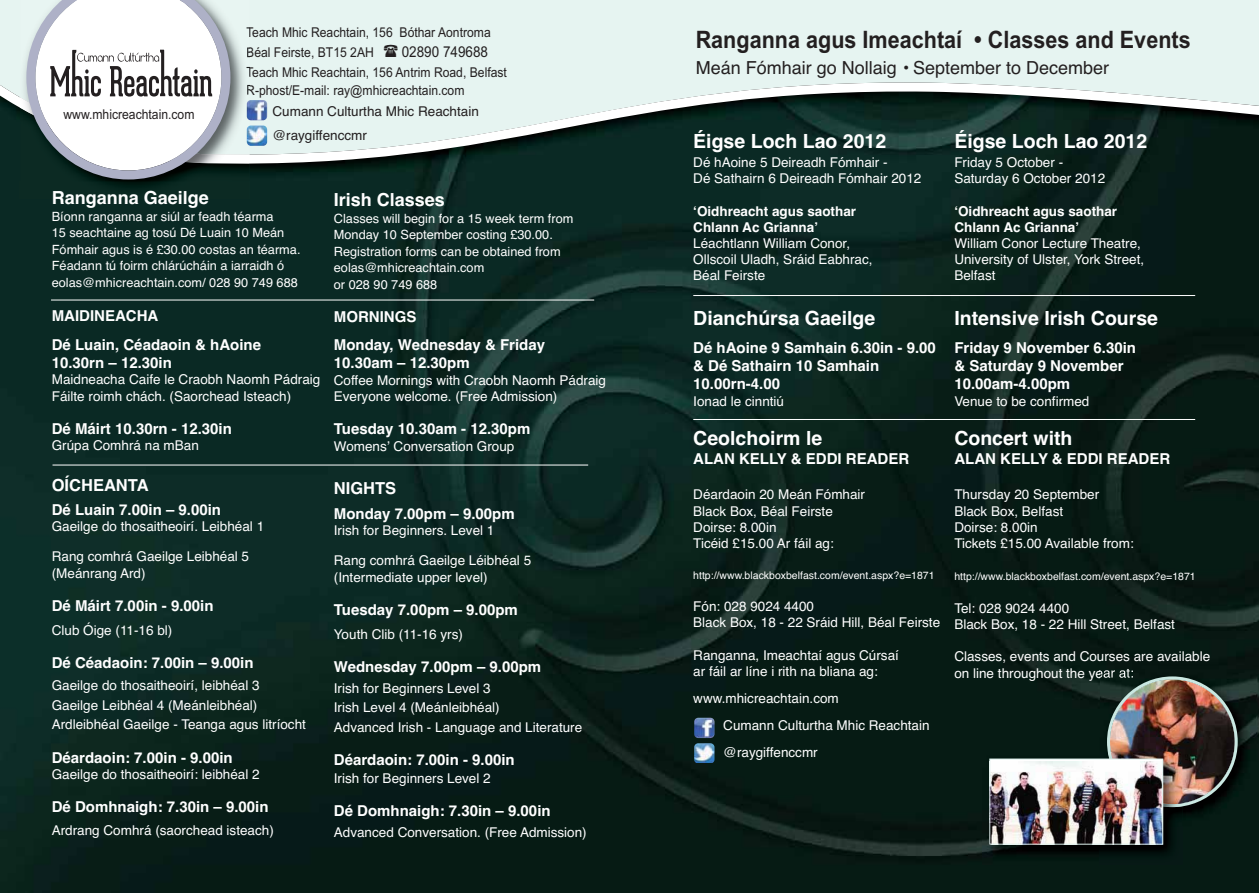
<style>
.page{position:relative;width:1259px;height:893px;background:#fff}
.page>*{position:absolute;margin:0;border:0;box-sizing:border-box;transform-origin:0 0}
.t1{font:700 24px "Arial";color:#231f20;scale:.9 1}
.t2{font:700 19.5px "Helvetica";color:#fff}
.t3{font:18px "Helvetica";color:#231f20}
.t4{font:700 18px "Helvetica";color:#fff}
.t5{font:700 16.5px "Helvetica";color:#fff}
.t6{font:700 15px/18px "Helvetica";color:#fff}
.t7{font:15px "Arial";color:#231f20;scale:.9 1}
.t8{font:13.5px/16.2px "Helvetica";color:#fff}
.t9{font:13.5px/20.2px "Arial";color:#231f20;scale:.9 1}
.t10{font:700 13.5px/16.2px "Helvetica";color:#fff}
.t11{font:13.5px/24px "Helvetica";color:#231f20}
.t12{font:12.75px/16.5px "Helvetica";color:#fff}
.t13{font:10.5px "Helvetica";color:#fff}
</style>
<div class="page">
<img style="left:1px;top:181px;width:1258px;height:712px">
<img style="left:1px;top:169px;width:1258px;height:12px">
<svg style="left:1px;top:0;width:1258px;height:169px;background:#a3b4b0"></svg>
<img style="left:20px;top:164px;width:230px;height:35px">
<img style="left:20px;top:0;width:230px;height:97px">
<img style="left:20px;top:97px;width:230px;height:67px">
<svg style="left:246px;top:27px;width:4px;height:10px"></svg>
<svg style="left:247px;top:47px;width:3px;height:10px"></svg>
<svg style="left:246px;top:67px;width:4px;height:10px"></svg>
<svg style="left:247px;top:85px;width:3px;height:11px"></svg>
<svg style="left:26px;top:0;width:204px;height:179px"></svg>
<hr style="left:52px;top:465px;width:536px;height:1px;background:#fff">
<hr style="left:51px;top:300px;width:543px;height:1px;background:#fff">
<hr style="left:693px;top:295px;width:502px;height:1px;background:#fff">
<hr style="left:693px;top:419px;width:502px;height:1px;background:#fff">
<img style="left:1100px;top:669px;width:157px;height:158px">
<img style="left:1107px;top:676px;width:130px;height:131px">
<img style="left:247px;top:126px;width:20px;height:19px;border-radius:4px">
<img style="left:247px;top:100px;width:20px;height:20px;border-radius:4px">
<img style="left:694px;top:743px;width:20px;height:20px;border-radius:4px">
<img style="left:694px;top:718px;width:20px;height:20px;border-radius:4px">
<img style="left:983px;top:752px;width:199px;height:112px">
<img style="left:1110px;top:752px;width:72px;height:52px">
<img style="left:991px;top:762px;width:170px;height:80px">
<div style="left:989px;top:759px;width:174px;height:85px;border:1px solid #ddf0ec"></div>
<svg style="left:384px;top:45px;width:14px;height:12px"></svg>
<p class="t9" style="left:63px;top:105px;width:147px">www.mhicreachtain.com</p>
<p class="t9" style="left:246px;top:23px;width:273px">Teach Mhic Reachtain, 156 Bóthar Aontroma<br>Béal Feirste, BT15 2AH</p>
<p class="t7" style="left:402px;top:46px;width:97px">02890 749688</p>
<p class="t9" style="left:246px;top:64px;width:291px;line-height:18px">Teach Mhic Reachtain, 156 Antrim Road, Belfast<br>R-phost/E-mail: ray@mhicreachtain.com</p>
<p class="t11" style="left:272px;top:100px;width:208px">Cumann Culturtha Mhic Reachtain @raygiffenccmr</p>
<h3 class="t4" style="left:52px;top:192px;width:159px">Ranganna Gaeilge</h3>
<p class="t12" style="left:52px;top:210px;width:250px">Bíonn ranganna ar siúl ar feadh téarma<br>15 seachtaine ag tosú Dé Luain 10 Meán Fómhair agus is é £30.00 costas an téarma.<br>Féadann tú foirm chlárúcháin a iarraidh ó eolas@mhicreachtain.com/ 028 90 749 688</p>
<p class="t6" style="left:52px;top:303px;width:211px;line-height:28.5px">MAIDINEACHA<br>Dé Luain, Céadaoin &amp; hAoine</p>
<p class="t6" style="left:52px;top:355px;width:122px">10.30rn – 12.30in</p>
<p class="t8" style="left:52px;top:373px;width:270px">Maidneacha Caife le Craobh Naomh Pádraig<br>Fáilte roimh chách. (Saorchead Isteach)</p>
<p class="t6" style="left:52px;top:421px;width:182px">Dé Máirt 10.30rn - 12.30in</p>
<p class="t8" style="left:52px;top:439px;width:149px">Grúpa Comhrá na mBan</p>
<p class="t5" style="left:52px;top:479px;width:98px">OÍCHEANTA</p>
<p class="t6" style="left:52px;top:502px;width:171px">Dé Luain 7.00in – 9.00in</p>
<p class="t8" style="left:52px;top:520px;width:214px">Gaeilge do thosaitheoirí. Leibhéal 1</p>
<p class="t8" style="left:52px;top:550px;width:199px">Rang comhrá Gaeilge Leibhéal 5 (Meánrang Ard)</p>
<p class="t6" style="left:52px;top:598px;width:163px">Dé Máirt 7.00in - 9.00in</p>
<p class="t8" style="left:52px;top:623px;width:122px">Club Óige (11-16 bl)</p>
<p class="t6" style="left:52px;top:655px;width:203px">Dé Céadaoin: 7.00in – 9.00in</p>
<p class="t8" style="left:52px;top:677px;width:256px;line-height:19.5px">Gaeilge do thosaitheoirí, leibhéal 3<br>Gaeilge Leibhéal 4 (Meánleibhéal)<br>Ardleibhéal Gaeilge - Teanga agus litríocht</p>
<p class="t6" style="left:52px;top:750px;width:182px">Déardaoin: 7.00in - 9.00in</p>
<p class="t8" style="left:52px;top:767px;width:209px">Gaeilge do thosaitheoirí: leibhéal 2</p>
<p class="t6" style="left:52px;top:799px;width:218px">Dé Domhnaigh: 7.30in – 9.00in</p>
<p class="t8" style="left:52px;top:823px;width:224px">Ardrang Comhrá (saorchead isteach)</p>
<h3 class="t4" style="left:334px;top:194px;width:113px">Irish Classes</h3>
<p class="t12" style="left:334px;top:212px;width:241px">Classes will begin for a 15 week term from<br>Monday 10 September costing £30.00.<br>Registration forms can be obtained from eolas@mhicreachtain.com<br>or 028 90 749 688</p>
<p class="t6" style="left:334px;top:304px;width:213px;line-height:28.5px">MORNINGS<br>Monday, Wednesday &amp; Friday</p>
<p class="t6" style="left:334px;top:356px;width:137px">10.30am – 12.30pm</p>
<p class="t8" style="left:334px;top:373px;width:274px">Coffee Mornings with Craobh Naomh Pádraig<br>Everyone welcome. (Free Admission)</p>
<p class="t6" style="left:334px;top:422px;width:198px">Tuesday 10.30am - 12.30pm</p>
<p class="t8" style="left:334px;top:439px;width:182px">Womensʼ Conversation Group</p>
<p class="t5" style="left:334px;top:483px;width:64px">NIGHTS</p>
<p class="t6" style="left:334px;top:506px;width:182px">Monday 7.00pm – 9.00pm</p>
<p class="t8" style="left:334px;top:523px;width:162px">Irish for Beginners. Level 1</p>
<p class="t8" style="left:334px;top:553px;width:199px">Rang comhrá Gaeilge Léibhéal 5 (Intermediate upper level)</p>
<p class="t6" style="left:334px;top:602px;width:185px">Tuesday 7.00pm – 9.00pm</p>
<p class="t8" style="left:334px;top:627px;width:131px">Youth Clib (11-16 yrs)</p>
<p class="t6" style="left:334px;top:659px;width:209px">Wednesday 7.00pm – 9.00pm</p>
<p class="t8" style="left:334px;top:679px;width:250px;line-height:19.5px">Irish for Beginners Level 3<br>Irish Level 4 (Meánleibhéal)<br>Advanced Irish - Language and Literature</p>
<p class="t6" style="left:334px;top:752px;width:182px">Déardaoin: 7.00in - 9.00in</p>
<p class="t8" style="left:334px;top:771px;width:158px">Irish for Beginners Level 2</p>
<p class="t6" style="left:334px;top:803px;width:218px">Dé Domhnaigh: 7.30in – 9.00in</p>
<p class="t8" style="left:334px;top:825px;width:254px">Advanced Conversation. (Free Admission)</p>
<h1 class="t1" style="left:695px;top:31px;width:551px">Ranganna agus Imeachtaí • Classes and Events</h1>
<h3 class="t3" style="left:695px;top:61px;width:415px">Meán Fómhair go Nollaig • September to December</h3>
<h2 class="t2" style="left:693px;top:134px;width:194px">Éigse Loch Lao 2012</h2>
<p class="t8" style="left:693px;top:156px;width:230px">Dé hAoine 5 Deireadh Fómhair -<br>Dé Sathairn 6 Deireadh Fómhair 2012</p>
<p class="t10" style="left:693px;top:204px;width:164px">ʻOidhreacht agus saothar<br>Chlann Ac Griannaʼ</p>
<p class="t8" style="left:693px;top:237px;width:181px">Léachtlann William Conor,<br>Ollscoil Uladh, Sráid Eabhrac,<br>Béal Feirste</p>
<h2 class="t2" style="left:693px;top:311px;width:184px">Dianchúrsa Gaeilge</h2>
<p class="t6" style="left:693px;top:340px;width:244px">Dé hAoine 9 Samhain 6.30in - 9.00 &amp; Dé Sathairn 10 Samhain<br>10.00rn-4.00</p>
<p class="t8" style="left:693px;top:394px;width:92px">Ionad le cinntiú</p>
<h2 class="t2" style="left:693px;top:431px;width:130px">Ceolchoirm le</h2>
<p class="t6" style="left:693px;top:452px;width:217px">ALAN KELLY &amp; EDDI READER</p>
<p class="t8" style="left:693px;top:488px;width:173px">Déardaoin 20 Meán Fómhair<br>Black Box, Béal Feirste<br>Doirse: 8.00in<br>Ticéid £15.00 Ar fáil ag:</p>
<p class="t13" style="left:693px;top:572px;width:243px">http://www.blackboxbelfast.com/event.aspx?e=1871</p>
<p class="t8" style="left:693px;top:599px;width:248px">Fón: 028 9024 4400<br>Black Box, 18 - 22 Sráid Hill, Béal Feirste</p>
<p class="t8" style="left:693px;top:648px;width:207px">Ranganna, Imeachtaí agus Cúrsaí ar fáil ar líne i rith na bliana ag:</p>
<p class="t8" style="left:723px;top:686px;width:208px;line-height:27px;text-indent:-30px">www.mhicreachtain.com<br>Cumann Culturtha Mhic Reachtain @raygiffenccmr</p>
<h2 class="t2" style="left:954px;top:134px;width:194px">Éigse Loch Lao 2012</h2>
<p class="t8" style="left:954px;top:156px;width:152px">Friday 5 October -<br>Saturday 6 October 2012</p>
<p class="t10" style="left:954px;top:204px;width:164px">ʻOidhreacht agus saothar<br>Chlann Ac Griannaʼ</p>
<p class="t8" style="left:954px;top:237px;width:191px">William Conor Lecture Theatre,<br>University of Ulster, York Street,<br>Belfast</p>
<h2 class="t2" style="left:954px;top:311px;width:205px">Intensive Irish Course</h2>
<p class="t6" style="left:954px;top:340px;width:183px">Friday 9 November 6.30in &amp; Saturday 9 November<br>10.00am-4.00pm</p>
<p class="t8" style="left:954px;top:394px;width:137px">Venue to be confirmed</p>
<h2 class="t2" style="left:954px;top:431px;width:120px">Concert with</h2>
<p class="t6" style="left:954px;top:452px;width:217px">ALAN KELLY &amp; EDDI READER</p>
<p class="t8" style="left:954px;top:488px;width:181px">Thursday 20 September<br>Black Box, Belfast<br>Doirse: 8.00in<br>Tickets £15.00 Available from:</p>
<p class="t13" style="left:954px;top:573px;width:243px">http://www.blackboxbelfast.com/event.aspx?e=1871</p>
<p class="t8" style="left:954px;top:601px;width:222px">Tel: 028 9024 4400<br>Black Box, 18 - 22 Hill Street, Belfast</p>
<p class="t8" style="left:954px;top:650px;width:257px">Classes, events and Courses are available on line throughout the year at:</p>
</div>
